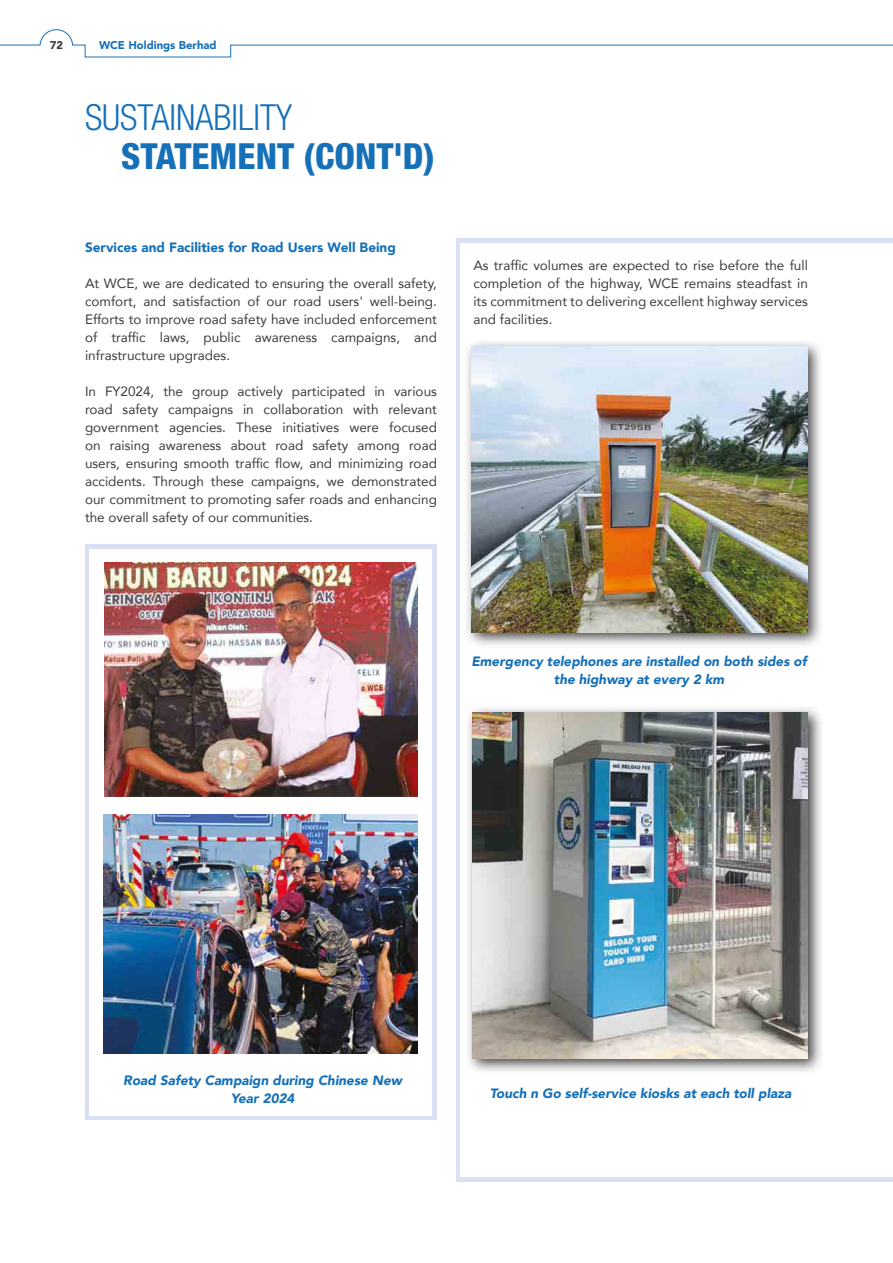
<style>
.page{position:relative;width:893px;height:1263px;background:#fff}
.page>*{position:absolute;margin:0;border:0;box-sizing:border-box;transform-origin:0 0}
.t1{font:800 condensed 36px "Helvetica Neue LT Std";color:#1570b8}
.t2{font:300 condensed 36px "Helvetica Neue LT Std";color:#1570b8}
.t3{font:13.5px/18px "Avenir";color:#3c3c3b;text-align:justify}
.t4{font:italic 900 13.5px/18px "Avenir";color:#1570b8;text-align:center}
.t5{font:900 13.5px "Avenir";color:#1570b8}
.t6{font:900 11.25px "Avenir";color:#1570b8}
.t7{font:900 11.25px "Avenir";color:#3c3c3b}
</style>
<div class="page">
<div style="left:85px;top:545px;width:352px;height:575px;background:#d9e0f3"></div>
<div style="left:456px;top:239px;width:437px;height:943px;background:#d9e0f3"></div>
<div style="left:90px;top:549px;width:342px;height:566px;background:#fff"></div>
<div style="left:461px;top:243px;width:432px;height:934px;background:#fff"></div>
<img style="left:104px;top:563px;width:314px;height:233px">
<img style="left:103px;top:815px;width:315px;height:238px">
<div style="left:463px;top:339px;width:361px;height:309px;background:#000;opacity:.75"></div>
<img style="left:471px;top:347px;width:337px;height:285px">
<div style="left:464px;top:705px;width:360px;height:370px;background:#000;opacity:.75"></div>
<img style="left:472px;top:713px;width:336px;height:345px">
<svg style="left:37px;top:29px;width:856px;height:29px"></svg>
<hr style="left:0;top:45px;width:38px;height:1px;background:#1570b8">
<p class="t7" style="left:50px;top:35px;width:15px">72</p>
<p class="t6" style="left:99px;top:35px;width:119px">WCE Holdings Berhad</p>
<h1 class="t2" style="left:85px;top:97px;width:209px">SUSTAINABILITY</h1>
<h1 class="t1" style="left:121px;top:134px;width:315px">STATEMENT (CONT'D)</h1>
<p class="t5" style="left:85px;top:236px;width:312px">Services and Facilities for Road Users Well Being</p>
<p class="t3" style="left:85px;top:274px;width:353px">At WCE, we are dedicated to ensuring the overall safety, comfort, and satisfaction of our road users' well-being.<br>Efforts to improve road safety have included enforcement of traffic laws, public awareness campaigns, and infrastructure upgrades.</p>
<p class="t3" style="left:85px;top:382px;width:353px">In FY2024, the group actively participated in various road safety campaigns in collaboration with relevant government agencies. These initiatives were focused on raising awareness about road safety among road users, ensuring smooth traffic flow, and minimizing road accidents. Through these campaigns, we demonstrated our commitment to promoting safer roads and enhancing the overall safety of our communities.</p>
<p class="t3" style="left:473px;top:256px;width:336px">As traffic volumes are expected to rise before the full completion of the highway, WCE remains steadfast in its commitment to delivering excellent highway services and facilities.</p>
<p class="t4" style="left:471px;top:652px;width:337px">Emergency telephones are installed on both sides of the highway at every 2 km</p>
<p class="t4" style="left:123px;top:1071px;width:280px">Road Safety Campaign during Chinese New<br>Year 2024</p>
<p class="t4" style="left:490px;top:1084px;width:303px">Touch n Go self-service kiosks at each toll plaza</p>
</div>
